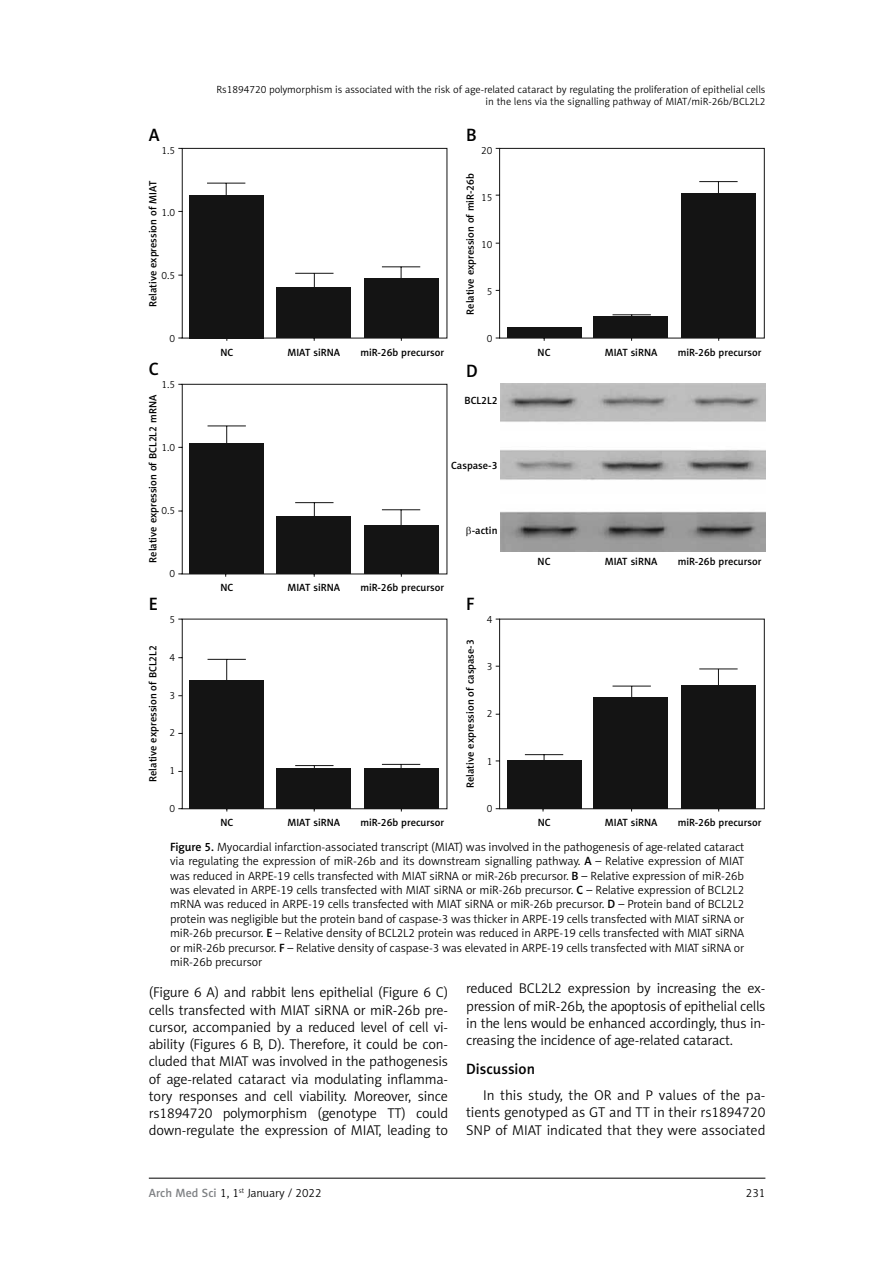
<style>
.page{position:relative;width:893px;height:1263px;background:#fff}
.page>*{position:absolute;margin:0;border:0;box-sizing:border-box;transform-origin:0 0}
.t1{font:18px "Naomi Sans EFN Medium";color:#000}
.t2{font:15px "Naomi Sans EFN Medium";color:#000}
.t3{font:14.25px/17.2px "Naomi Sans EFN Light";letter-spacing:-.01em;color:#000;text-align:justify}
.t4{font:12px/14.4px "Naomi Sans EFN Light";letter-spacing:-.01em;color:#000;text-align:justify}
.t5{font:10.5px "Naomi Sans EFN Medium";color:#000}
.t6{font:10.5px/12.6px "Naomi Sans EFN Light";color:#000;text-align:right}
.s1{font-family:"Naomi Sans EFN Medium"}
.s2{font-family:"Naomi Sans EFN Medium";color:#808285}
</style>
<div class="page">
<hr style="left:149px;top:1178px;width:616px;height:1px;background:#000">
<svg style="left:178px;top:384px;width:270px;height:193px"></svg>
<div style="left:190px;top:444px;width:74px;height:130px;background:#141414"></div>
<div style="left:276px;top:516px;width:74px;height:58px;background:#141414"></div>
<div style="left:364px;top:525px;width:74px;height:49px;background:#141414"></div>
<hr style="left:208px;top:425px;width:38px;height:1px;background:#141414">
<svg style="left:226px;top:426px;width:1px;height:18px"></svg>
<hr style="left:295px;top:502px;width:38px;height:1px;background:#141414">
<svg style="left:314px;top:503px;width:1px;height:13px"></svg>
<hr style="left:382px;top:509px;width:38px;height:1px;background:#141414">
<svg style="left:401px;top:510px;width:1px;height:15px"></svg>
<svg style="left:178px;top:148px;width:270px;height:193px"></svg>
<div style="left:190px;top:195px;width:74px;height:143px;background:#141414"></div>
<div style="left:276px;top:287px;width:74px;height:51px;background:#141414"></div>
<div style="left:364px;top:278px;width:74px;height:60px;background:#141414"></div>
<hr style="left:207px;top:183px;width:38px;height:1px;background:#141414">
<hr style="left:295px;top:273px;width:38px;height:1px;background:#141414">
<svg style="left:314px;top:274px;width:1px;height:13px"></svg>
<hr style="left:382px;top:266px;width:38px;height:1px;background:#141414">
<svg style="left:495px;top:148px;width:270px;height:193px"></svg>
<div style="left:507px;top:328px;width:74px;height:10px;background:#141414"></div>
<div style="left:593px;top:316px;width:75px;height:22px;background:#141414"></div>
<div style="left:681px;top:194px;width:75px;height:144px;background:#141414"></div>
<hr style="left:525px;top:327px;width:38px;height:1px;background:#141414">
<hr style="left:612px;top:314px;width:39px;height:1px;background:#141414">
<hr style="left:699px;top:181px;width:39px;height:1px;background:#141414">
<svg style="left:718px;top:182px;width:1px;height:12px"></svg>
<svg style="left:178px;top:618px;width:270px;height:194px"></svg>
<div style="left:190px;top:680px;width:74px;height:129px;background:#141414"></div>
<div style="left:276px;top:768px;width:74px;height:41px;background:#141414"></div>
<div style="left:364px;top:768px;width:74px;height:41px;background:#141414"></div>
<hr style="left:208px;top:659px;width:38px;height:1px;background:#141414">
<svg style="left:226px;top:660px;width:1px;height:20px"></svg>
<hr style="left:295px;top:765px;width:38px;height:1px;background:#141414">
<hr style="left:382px;top:764px;width:38px;height:1px;background:#141414">
<svg style="left:495px;top:618px;width:270px;height:194px"></svg>
<div style="left:507px;top:760px;width:74px;height:49px;background:#141414"></div>
<div style="left:593px;top:697px;width:75px;height:112px;background:#141414"></div>
<div style="left:681px;top:686px;width:75px;height:123px;background:#141414"></div>
<hr style="left:525px;top:754px;width:38px;height:1px;background:#141414">
<hr style="left:612px;top:686px;width:39px;height:1px;background:#141414">
<hr style="left:699px;top:668px;width:39px;height:1px;background:#141414">
<svg style="left:718px;top:669px;width:1px;height:17px"></svg>
<img style="left:501px;top:511px;width:264px;height:40px">
<img style="left:501px;top:450px;width:264px;height:30px">
<img style="left:501px;top:384px;width:264px;height:38px">
<p class="t6" style="left:216px;top:83px;width:550px">Rs1894720 polymorphism is associated with the risk of age-related cataract by regulating the proliferation of epithelial cells in the lens via the signalling pathway of MIAT/miR-26b/BCL2L2</p>
<h1 class="t1" style="left:149px;top:124px;width:12px">A</h1>
<h1 class="t1" style="left:466px;top:124px;width:12px">B</h1>
<p class="t6" style="left:161px;top:144px;width:15px">1.5</p>
<p class="t6" style="left:481px;top:144px;width:13px">20</p>
<p class="t5" style="left:147px;top:307px;width:128px;rotate:-90deg">Relative expression of MIAT</p>
<p class="t5" style="left:464px;top:315px;width:143px;rotate:-90deg">Relative expression of miR-26b</p>
<p class="t6" style="left:481px;top:191px;width:13px">15</p>
<p class="t6" style="left:161px;top:207px;width:15px">1.0</p>
<p class="t6" style="left:481px;top:238px;width:13px">10</p>
<p class="t6" style="left:161px;top:270px;width:15px">0.5</p>
<p class="t6" style="left:487px;top:285px;width:7px">5</p>
<h1 class="t1" style="left:149px;top:359px;width:12px">C</h1>
<p class="t6" style="left:169px;top:333px;width:7px">0</p>
<p class="t6" style="left:161px;top:378px;width:15px">1.5</p>
<p class="t5" style="left:147px;top:563px;width:169px;rotate:-90deg">Relative expression of BCL2L2 mRNA</p>
<p class="t6" style="left:161px;top:441px;width:15px">1.0</p>
<p class="t6" style="left:161px;top:504px;width:15px">0.5</p>
<p class="t6" style="left:487px;top:333px;width:7px">0</p>
<p class="t5" style="left:220px;top:346px;width:14px">NC</p>
<p class="t5" style="left:287px;top:346px;width:54px">MIAT siRNA</p>
<p class="t5" style="left:360px;top:346px;width:85px">miR-26b precursor</p>
<p class="t5" style="left:538px;top:346px;width:14px">NC</p>
<p class="t5" style="left:605px;top:346px;width:54px">MIAT siRNA</p>
<p class="t5" style="left:678px;top:346px;width:85px">miR-26b precursor</p>
<h1 class="t1" style="left:466px;top:360px;width:13px">D</h1>
<p class="t5" style="left:465px;top:394px;width:34px">BCL2L2</p>
<p class="t5" style="left:451px;top:459px;width:48px">Caspase-3</p>
<p class="t5" style="left:472px;top:524px;width:27px">-actin</p>
<p class="t5" style="left:538px;top:556px;width:14px">NC</p>
<p class="t5" style="left:605px;top:556px;width:54px">MIAT siRNA</p>
<p class="t5" style="left:678px;top:556px;width:85px">miR-26b precursor</p>
<p class="t6" style="left:169px;top:567px;width:7px">0</p>
<p class="t6" style="left:169px;top:613px;width:7px">5</p>
<p class="t6" style="left:169px;top:651px;width:7px">4</p>
<p class="t6" style="left:169px;top:689px;width:7px">3</p>
<p class="t6" style="left:169px;top:726px;width:7px">2</p>
<p class="t6" style="left:169px;top:764px;width:7px">1</p>
<p class="t6" style="left:169px;top:802px;width:7px">0</p>
<p class="t5" style="left:220px;top:581px;width:14px">NC</p>
<p class="t5" style="left:287px;top:581px;width:54px">MIAT siRNA</p>
<p class="t5" style="left:360px;top:581px;width:85px">miR-26b precursor</p>
<h1 class="t1" style="left:149px;top:593px;width:11px">E</h1>
<h1 class="t1" style="left:466px;top:593px;width:10px">F</h1>
<p class="t5" style="left:147px;top:782px;width:138px;rotate:-90deg">Relative expression of BCL2L2</p>
<p class="t5" style="left:464px;top:788px;width:150px;rotate:-90deg">Relative expression of caspase-3</p>
<p class="t6" style="left:487px;top:613px;width:7px">4</p>
<p class="t6" style="left:487px;top:660px;width:7px">3</p>
<p class="t6" style="left:487px;top:708px;width:7px">2</p>
<p class="t6" style="left:487px;top:755px;width:7px">1</p>
<p class="t6" style="left:487px;top:802px;width:7px">0</p>
<p class="t5" style="left:220px;top:816px;width:14px">NC</p>
<p class="t5" style="left:287px;top:816px;width:54px">MIAT siRNA</p>
<p class="t5" style="left:360px;top:816px;width:85px">miR-26b precursor</p>
<p class="t5" style="left:538px;top:816px;width:14px">NC</p>
<p class="t5" style="left:605px;top:816px;width:54px">MIAT siRNA</p>
<p class="t5" style="left:678px;top:816px;width:85px">miR-26b precursor</p>
<p class="t4" style="left:170px;top:839px;width:576px"><span class="s1">Figure 5.</span> Myocardial infarction-associated transcript (MIAT) was involved in the pathogenesis of age-related cataract via regulating the expression of miR-26b and its downstream signalling pathway. <span class="s1">A</span> – Relative expression of MIAT was reduced in ARPE-19 cells transfected with MIAT siRNA or miR-26b precursor. <span class="s1">B</span> – Relative expression of miR-26b was elevated in ARPE-19 cells transfected with MIAT siRNA or miR-26b precursor. <span class="s1">C</span> – Relative expression of BCL2L2 mRNA was reduced in ARPE-19 cells transfected with MIAT siRNA or miR-26b precursor. <span class="s1">D</span> – Protein band of BCL2L2 protein was negligible but the protein band of caspase-3 was thicker in ARPE-19 cells transfected with MIAT siRNA or miR-26b precursor. <span class="s1">E</span> – Relative density of BCL2L2 protein was reduced in ARPE-19 cells transfected with MIAT siRNA or miR-26b precursor. <span class="s1">F</span> – Relative density of caspase-3 was elevated in ARPE-19 cells transfected with MIAT siRNA or miR-26b precursor</p>
<p class="t3" style="left:149px;top:984px;width:301px">(Figure 6 A) and rabbit lens epithelial (Figure 6 C) cells transfected with MIAT siRNA or miR-26b pre&shy;cursor, accompanied by a reduced level of cell vi&shy;ability (Figures 6 B, D). Therefore, it could be con&shy;cluded that MIAT was involved in the pathogenesis of age-related cataract via modulating inflamma&shy;tory responses and cell viability. Moreover, since rs1894720 polymorphism (genotype TT) could down-regulate the expression of MIAT, leading to</p>
<p class="t3" style="left:466px;top:980px;width:301px">reduced BCL2L2 expression by increasing the ex&shy;pression of miR-26b, the apoptosis of epithelial cells in the lens would be enhanced accordingly, thus in&shy;creasing the incidence of age-related cataract.</p>
<p class="t2" style="left:466px;top:1060px;width:70px">Discussion</p>
<p class="t3" style="left:466px;top:1087px;width:301px;text-indent:17px">In this study, the OR and P values of the pa&shy;tients genotyped as GT and TT in their rs1894720<br>SNP of MIAT indicated that they were associated</p>
<p class="t4" style="left:149px;top:1186px;width:174px"><span class="s2">Arch Med Sci</span> 1, 1<sup>st</sup> January / 2022</p>
<p class="t4" style="left:746px;top:1186px;width:21px">231</p>
</div>
